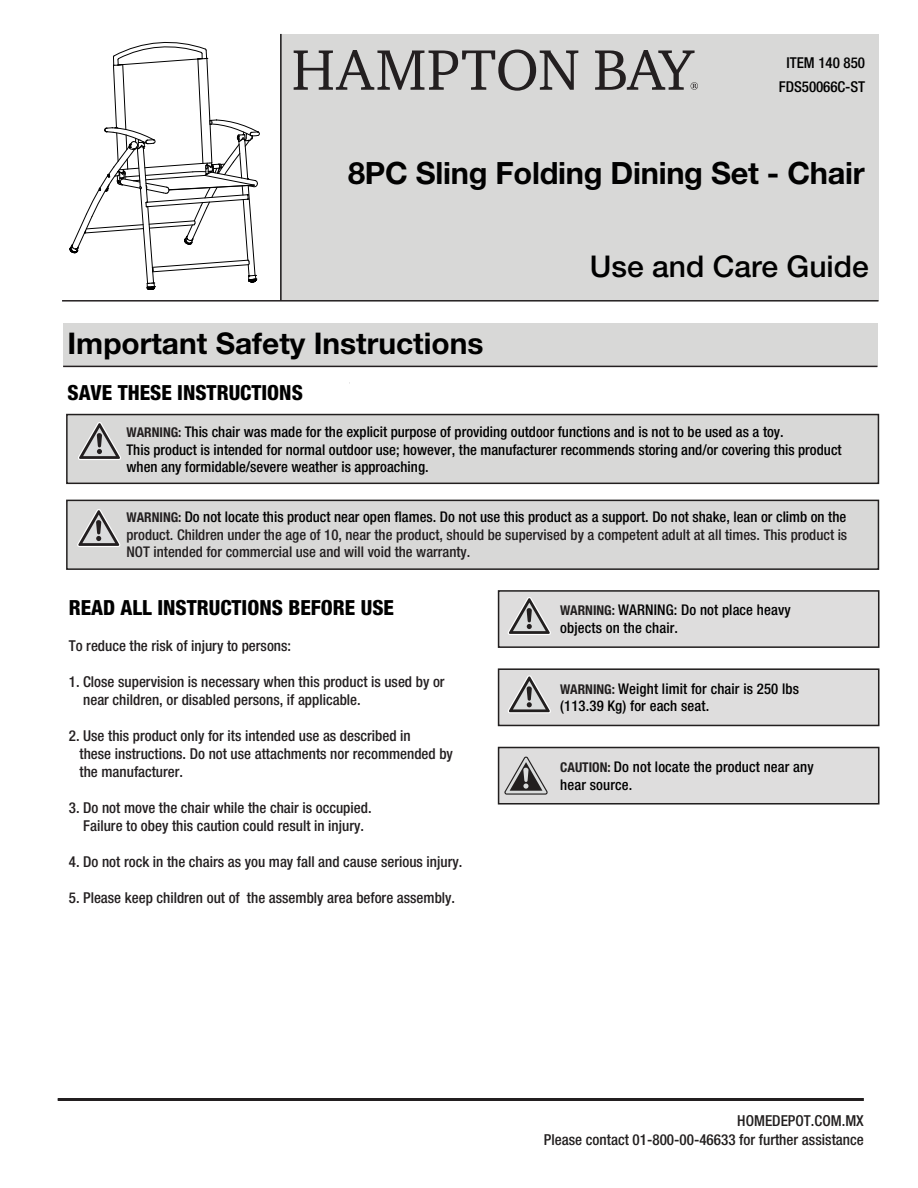
<style>
.page{position:relative;width:918px;height:1188px;background:#fff}
.page>*{position:absolute;margin:0;border:0;box-sizing:border-box;transform-origin:0 0}
.t1{font:700 30.75px "Helvetica Neue LT Std";letter-spacing:-.01em;color:#010101}
.t2{font:500 30px "Helvetica Neue LT Std";color:#010101}
.t3{font:700 29.85px "Helvetica Neue LT Std";color:#000}
.t4{font:800 condensed 20.85px "Helvetica Neue LT Std";color:#000}
.t5{font:500 condensed 15.15px/18.1px "Helvetica Neue LT Std";color:#221f1f;text-align:right}
.t6{font:500 condensed 15px/18px "Helvetica Neue LT Std";color:#231f20}
.t7{font:500 condensed 15px "Helvetica Neue LT Std";letter-spacing:-.01em;color:#000}
.t8{font:500 condensed 15px "Helvetica Neue LT Std";color:#010101}
.t9{font:500 condensed 14.7px/17.7px "Helvetica Neue LT Std";color:#000}
.t10{font:500 condensed 14.7px/17.7px "Helvetica Neue LT Std";color:#231f20;text-align:justify}
.s1{font-weight:700;font-size:13.5px;color:#231f20}
.s2{font-weight:700;font-size:13.5px}
.s3{color:#000}
.s4{font-weight:700;font-size:13.5px;color:#221f1f}
</style>
<div class="page">
<hr style="left:58px;top:1098px;width:806px;height:3px;background:#231f20">
<div style="left:499px;top:591px;width:380px;height:56px;background:#dedddd"></div>
<div style="left:498px;top:590px;width:381px;height:58px;border:2px solid #221f1f"></div>
<svg style="left:508px;top:597px;width:43px;height:38px"></svg>
<div style="left:499px;top:669px;width:380px;height:56px;background:#dedddd"></div>
<div style="left:498px;top:668px;width:381px;height:58px;border:2px solid #221f1f"></div>
<svg style="left:508px;top:675px;width:43px;height:38px"></svg>
<div style="left:499px;top:748px;width:380px;height:56px;background:#dedddd"></div>
<div style="left:498px;top:747px;width:381px;height:57px;border:2px solid #221f1f"></div>
<div style="left:66px;top:500px;width:813px;height:70px;background:#d8d8d7;border:2px solid #221f1f"></div>
<div style="left:66px;top:414px;width:813px;height:70px;background:#d8d8d7;border:2px solid #221f1f"></div>
<div style="left:63px;top:323px;width:814px;height:43px;background:#d8d8d7"></div>
<svg style="left:78px;top:422px;width:43px;height:38px"></svg>
<svg style="left:77px;top:509px;width:43px;height:38px"></svg>
<hr style="left:63px;top:366px;width:814px;height:1px;background:#231f20">
<svg style="left:504px;top:757px;width:44px;height:38px"></svg>
<div style="left:281px;top:34px;width:598px;height:267px;background:#d8d8d7"></div>
<hr style="left:280px;top:34px;width:2px;height:267px;background:#171416">
<hr style="left:62px;top:300px;width:817px;height:2px;background:#231f20">
<svg style="left:294px;top:49px;width:284px;height:42px"></svg>
<svg style="left:595px;top:50px;width:103px;height:40px"></svg>
<svg style="left:70px;top:42px;width:190px;height:248px"></svg>
<p class="t8" style="left:786px;top:54px;width:80px">ITEM 140 850</p>
<p class="t7" style="left:779px;top:78px;width:88px">FDS50066C-ST</p>
<h1 class="t1" style="left:348px;top:154px;width:518px">8PC Sling Folding Dining Set - Chair</h1>
<h2 class="t2" style="left:590px;top:248px;width:280px">Use and Care Guide</h2>
<h3 class="t3" style="left:67px;top:325px;width:418px">Important Safety Instructions</h3>
<h3 class="t4" style="left:67px;top:380px;width:237px">SAVE THESE INSTRUCTIONS</h3>
<p class="t9" style="left:126px;top:423px;width:717px"><span class="s1">WARNING:</span> This chair was made for the explicit purpose of providing outdoor functions and is not to be used as a toy.<br>This product is intended for normal outdoor use; however, the manufacturer recommends storing and/or covering this product when any formidable/severe weather is approaching.</p>
<p class="t10" style="left:126px;top:508px;width:722px"><span class="s2">WARNING:</span> <span class="s3">Do not locate this product near open flames. Do not use this product as a support. Do not shake, lean or climb on the </span>product. Children under the age of 10, near the product, should be supervised by a competent adult at all times. This product is NOT intended for commercial use and will void the warranty.</p>
<h3 class="t4" style="left:69px;top:594px;width:327px">READ ALL INSTRUCTIONS BEFORE USE</h3>
<p class="t6" style="left:69px;top:636px;width:224px">To reduce the risk of injury to persons:</p>
<p class="t6" style="left:83px;top:672px;width:363px;text-indent:-14px">1. Close supervision is necessary when this product is used by or near children, or disabled persons, if applicable.</p>
<p class="t6" style="left:80px;top:726px;width:375px;text-indent:-11px">2. Use this product only for its intended use as described in<br>these instructions. Do not use attachments nor recommended by the manufacturer.</p>
<p class="t6" style="left:69px;top:798px;width:304px;text-align:center">3. Do not move the chair while the chair is occupied.<br>Failure to obey this caution could result in injury.</p>
<p class="t6" style="left:69px;top:852px;width:395px">4. Do not rock in the chairs as you may fall and cause serious injury.</p>
<p class="t6" style="left:69px;top:888px;width:388px">5. Please keep children out of the assembly area before assembly.</p>
<p class="t9" style="left:560px;top:601px;width:232px"><span class="s4">WARNING:</span> WARNING: Do not place heavy objects on the chair.</p>
<p class="t9" style="left:560px;top:679px;width:240px"><span class="s4">WARNING:</span> Weight limit for chair is 250 lbs (113.39 Kg) for each seat.</p>
<p class="t9" style="left:560px;top:758px;width:255px"><span class="s4">CAUTION:</span> Do not locate the product near any hear source.</p>
<p class="t5" style="left:544px;top:1112px;width:321px">HOMEDEPOT.COM.MX<br>Please contact 01-800-00-46633 for further assistance</p>
</div>
